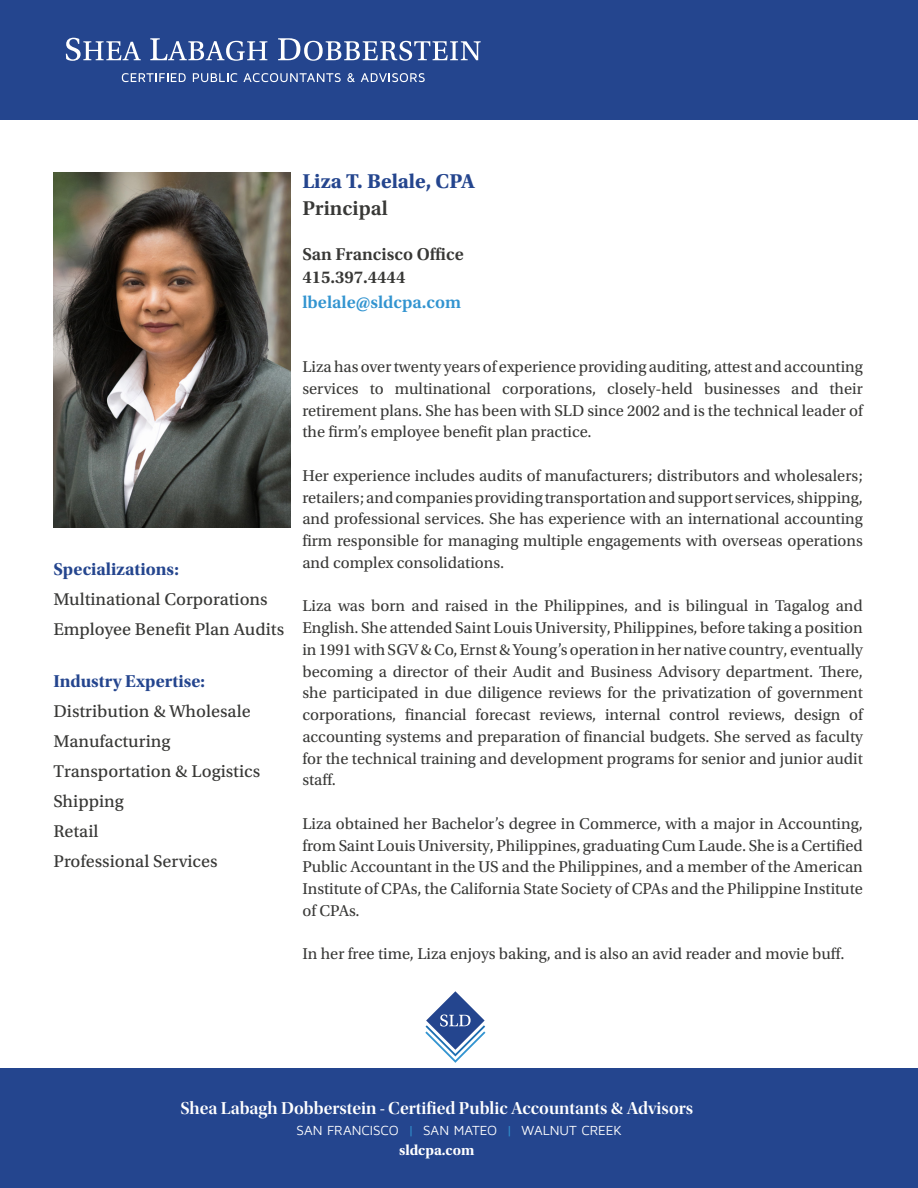
<style>
.page{position:relative;width:918px;height:1188px;background:#fff}
.page>*{position:absolute;margin:0;border:0;box-sizing:border-box;transform-origin:0 0}
.t1{font:700 21px "Utopia Std";color:#24458e}
.t2{font:600 21px "Utopia Std";color:#383836}
.t3{font:18px "Utopia Std Capt";color:#383836}
.t4{font:18px "Utopia Std Semibold Disp";color:#fff}
.t5{font:18px "Utopia Std Bold Subh";color:#24458e}
.t6{font:600 18px "Utopia Std";color:#383836}
.t7{font:600 18px "Utopia Std";color:#3294d0}
.t8{font:16.5px/21.8px "Utopia Std";color:#383836;text-align:justify}
.t9{font:15px "Utopia Std Bold Subh";color:#fff}
.t10{font:13.5px "Maven Pro";letter-spacing:-.005em;color:#fff}
.s1{color:#3294d0}
</style>
<div class="page">
<div style="left:0;top:0;width:918px;height:120px;background:#24458e"></div>
<svg style="left:66px;top:38px;width:75px;height:23px"></svg>
<svg style="left:150px;top:38px;width:117px;height:23px"></svg>
<svg style="left:278px;top:38px;width:203px;height:23px"></svg>
<svg style="left:122px;top:73px;width:64px;height:9px"></svg>
<svg style="left:193px;top:73px;width:44px;height:9px"></svg>
<svg style="left:243px;top:73px;width:98px;height:9px"></svg>
<svg style="left:347px;top:73px;width:8px;height:9px"></svg>
<svg style="left:361px;top:73px;width:64px;height:9px"></svg>
<div style="left:0;top:1068px;width:918px;height:120px;background:#24458e"></div>
<svg style="left:425px;top:991px;width:60px;height:72px"></svg>
<img style="left:53px;top:173px;width:237px;height:355px">
<p class="t1" style="left:302px;top:169px;width:174px">Liza T. Belale, CPA</p>
<p class="t2" style="left:302px;top:196px;width:87px">Principal</p>
<p class="t6" style="left:302px;top:244px;width:163px">San Francisco Office</p>
<p class="t6" style="left:302px;top:267px;width:104px">415.397.4444</p>
<p class="t7" style="left:302px;top:292px;width:160px">lbelale@sldcpa.com</p>
<p class="t5" style="left:53px;top:559px;width:127px">Specializations:</p>
<p class="t3" style="left:53px;top:589px;width:216px">Multinational Corporations</p>
<p class="t3" style="left:53px;top:619px;width:232px">Employee Benefit Plan Audits</p>
<p class="t5" style="left:53px;top:671px;width:153px">Industry Expertise:</p>
<p class="t3" style="left:53px;top:702px;width:199px">Distribution &amp; Wholesale</p>
<p class="t3" style="left:53px;top:732px;width:119px">Manufacturing</p>
<p class="t3" style="left:53px;top:762px;width:208px">Transportation &amp; Logistics</p>
<p class="t3" style="left:53px;top:792px;width:72px">Shipping</p>
<p class="t3" style="left:53px;top:822px;width:47px">Retail</p>
<p class="t3" style="left:53px;top:852px;width:166px">Professional Services</p>
<p class="t8" style="left:302px;top:356px;width:562px">Liza has over twenty years of experience providing auditing, attest and accounting services to multinational corporations, closely-held businesses and their retirement plans. She has been with SLD since 2002 and is the technical leader of the firm’s employee benefit plan practice.</p>
<p class="t8" style="left:302px;top:465px;width:562px">Her experience includes audits of manufacturers; distributors and wholesalers; retailers; and companies providing transportation and support services, shipping, and professional services. She has experience with an international accounting firm responsible for managing multiple engagements with overseas operations and complex consolidations.</p>
<p class="t8" style="left:302px;top:595px;width:562px">Liza was born and raised in the Philippines, and is bilingual in Tagalog and English. She attended Saint Louis University, Philippines, before taking a position in 1991 with SGV &amp; Co, Ernst &amp; Young’s operation in her native country, eventually becoming a director of their Audit and Business Advisory department. There, she participated in due diligence reviews for the privatization of government corporations, financial forecast reviews, internal control reviews, design of accounting systems and preparation of financial budgets. She served as faculty for the technical training and development programs for senior and junior audit staff.</p>
<p class="t8" style="left:302px;top:813px;width:562px">Liza obtained her Bachelor’s degree in Commerce, with a major in Accounting, from Saint Louis University, Philippines, graduating Cum Laude. She is a Certified Public Accountant in the US and the Philippines, and a member of the American Institute of CPAs, the California State Society of CPAs and the Philippine Institute of CPAs.</p>
<p class="t8" style="left:302px;top:943px;width:544px">In her free time, Liza enjoys baking, and is also an avid reader and movie buff.</p>
<p class="t4" style="left:180px;top:1098px;width:514px">Shea Labagh Dobberstein - Certified Public Accountants &amp; Advisors</p>
<p class="t10" style="left:297px;top:1123px;width:327px">SAN FRANCISCO <span class="s1">|</span> SAN MATEO <span class="s1">|</span> WALNUT CREEK</p>
<p class="t9" style="left:399px;top:1142px;width:77px">sldcpa.com</p>
</div>
